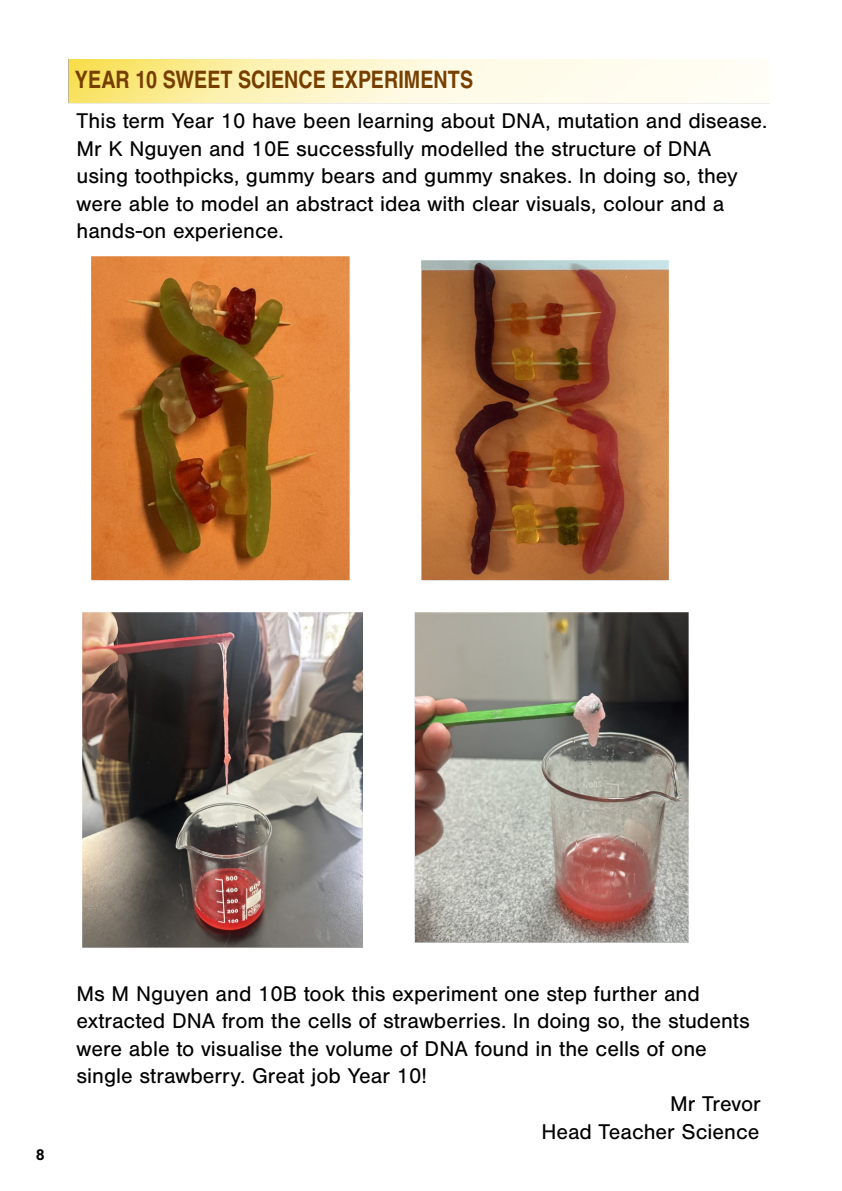
<style>
.page{position:relative;width:842px;height:1191px;background:#fff}
.page>*{position:absolute;margin:0;border:0;box-sizing:border-box;transform-origin:0 0}
.t1{font:700 24px "Nimbus San Con L";color:#763f00}
.t2{font:22.2px "Nimbus San";color:#000}
.t3{font:22px/27.6px "Nimbus San";color:#000}
.t4{font:700 16px "Nimbus San";color:#000}
</style>
<div class="page">
<img style="left:69px;top:59px;width:701px;height:45px">
<img style="left:82px;top:612px;width:280px;height:336px">
<img style="left:91px;top:256px;width:259px;height:325px">
<img style="left:421px;top:260px;width:247px;height:321px">
<img style="left:415px;top:613px;width:273px;height:329px">
<p class="t1" style="left:75px;top:61px;width:400px">YEAR 10 SWEET SCIENCE EXPERIMENTS</p>
<p class="t3" style="left:77px;top:108px;width:692px">This term Year 10 have been learning about DNA, mutation and disease.<br>Mr K Nguyen and 10E successfully modelled the structure of DNA using toothpicks, gummy bears and gummy snakes. In doing so, they were able to model an abstract idea with clear visuals, colour and a hands-on experience.</p>
<p class="t4" style="left:36px;top:1145px;width:11px">8</p>
<p class="t3" style="left:77px;top:980px;width:675px">Ms M Nguyen and 10B took this experiment one step further and extracted DNA from the cells of strawberries. In doing so, the students</p>
<p class="t2" style="left:77px;top:1036px;width:632px">were able to visualise the volume of DNA found in the cells of one</p>
<p class="t3" style="left:77px;top:1062px;width:352px">single strawberry. Great job Year 10!</p>
<p class="t3" style="left:541px;top:1090px;width:221px;text-align:right">Mr Trevor<br>Head Teacher Science</p>
</div>
